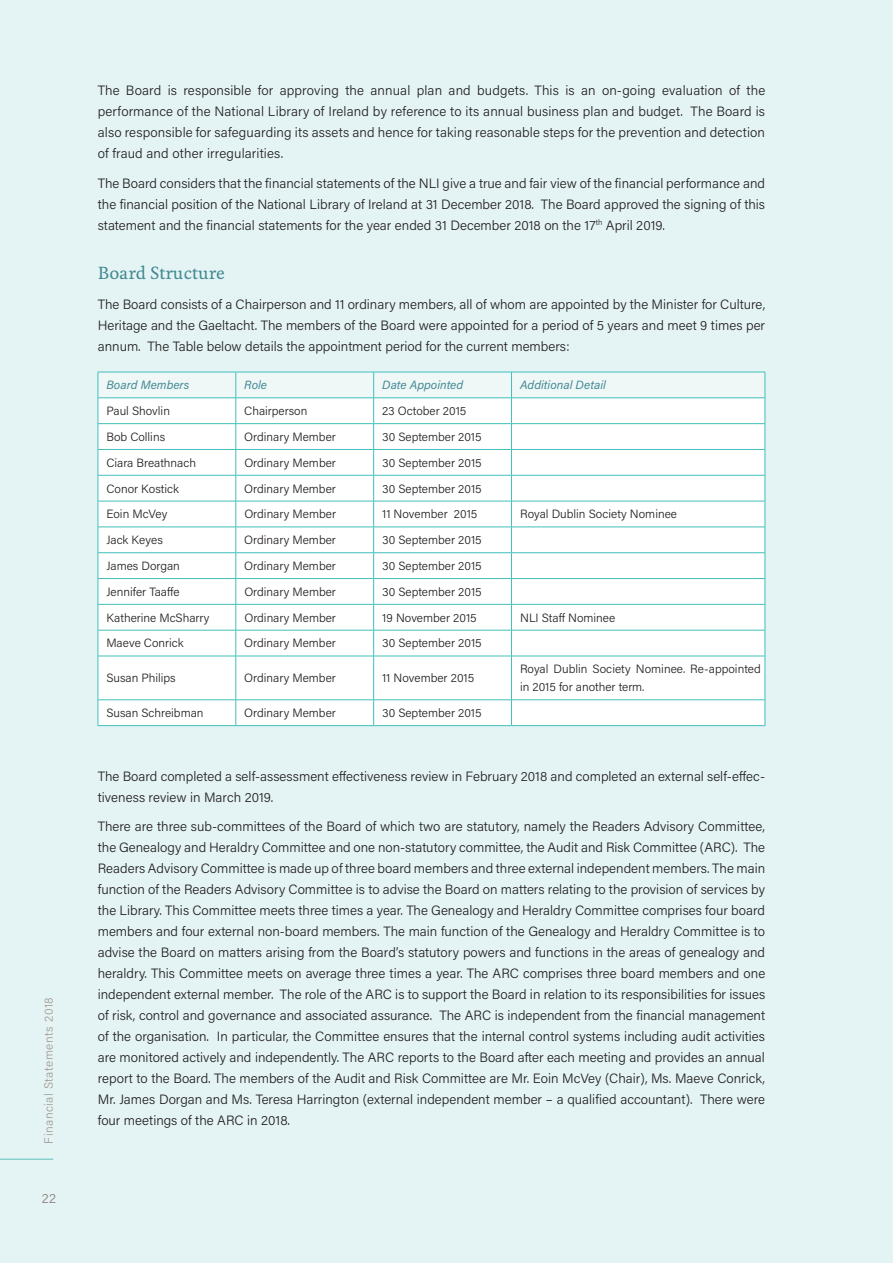
<style>
.page{position:relative;width:893px;height:1263px;background:#e4f4f4}
.page>*{position:absolute;margin:0;border:0;box-sizing:border-box;transform-origin:0 0}
.t1{font:500 16.5px "Feijoa";letter-spacing:.01em;color:#448993}
.t2{font:300 13.5px/21px "Acumin Pro";color:#231f20;text-align:justify}
.t3{font:300 13.5px "Acumin Pro";color:#877f7b}
.t4{font:300 12px/18px "Acumin Pro";color:#231f20}
.t5{font:italic 12px "Acumin Pro";color:#448993}
.t6{font:300 12px "Acumin Pro";letter-spacing:.04em;color:#a29992}
</style>
<div class="page">
<div style="left:99px;top:657px;width:666px;height:68px;background:#fff"></div>
<hr style="left:236px;top:656px;width:1px;height:44px;background:#41c0bb">
<hr style="left:373px;top:656px;width:1px;height:44px;background:#41c0bb">
<hr style="left:98px;top:700px;width:138px;height:1px;background:#41c0bb">
<hr style="left:511px;top:656px;width:254px;height:1px;background:#41c0bb">
<hr style="left:511px;top:656px;width:1px;height:44px;background:#41c0bb">
<hr style="left:236px;top:700px;width:138px;height:1px;background:#41c0bb">
<hr style="left:374px;top:700px;width:391px;height:1px;background:#41c0bb">
<svg style="left:511px;top:701px;width:1px;height:24px"></svg>
<hr style="left:511px;top:725px;width:254px;height:1px;background:#41c0bb">
<hr style="left:765px;top:656px;width:1px;height:44px;background:#41c0bb">
<svg style="left:765px;top:700px;width:1px;height:25px"></svg>
<svg style="left:236px;top:700px;width:1px;height:25px"></svg>
<svg style="left:373px;top:700px;width:1px;height:25px"></svg>
<hr style="left:98px;top:656px;width:1px;height:44px;background:#41c0bb">
<svg style="left:98px;top:700px;width:1px;height:25px"></svg>
<hr style="left:98px;top:725px;width:276px;height:1px;background:#41c0bb">
<hr style="left:374px;top:725px;width:137px;height:1px;background:#41c0bb">
<svg style="left:98px;top:372px;width:668px;height:284px;background:#f5fbfb"></svg>
<hr style="left:236px;top:372px;width:138px;height:1px;background:#41c0bb">
<hr style="left:374px;top:372px;width:391px;height:1px;background:#41c0bb">
<hr style="left:98px;top:656px;width:276px;height:1px;background:#41c0bb">
<hr style="left:374px;top:656px;width:137px;height:1px;background:#41c0bb">
<hr style="left:0;top:1159px;width:53px;height:1px;background:#85d0cc">
<p class="t6" style="left:43px;top:1144px;width:148px;rotate:-90deg">Financial Statements 2018</p>
<p class="t3" style="left:42px;top:1193px;width:16px">22</p>
<p class="t2" style="left:98px;top:81px;width:669px">The Board is responsible for approving the annual plan and budgets. This is an on-going evaluation of the performance of the National Library of Ireland by reference to its annual business plan and budget. The Board is also responsible for safeguarding its assets and hence for taking reasonable steps for the prevention and detection of fraud and other irregularities.</p>
<p class="t2" style="left:98px;top:173px;width:669px">The Board considers that the financial statements of the NLI give a true and fair view of the financial performance and the financial position of the National Library of Ireland at 31 December 2018. The Board approved the signing of this statement and the financial statements for the year ended 31 December 2018 on the 17<sup>th</sup> April 2019.</p>
<p class="t1" style="left:98px;top:265px;width:129px">Board Structure</p>
<p class="t2" style="left:98px;top:294px;width:669px">The Board consists of a Chairperson and 11 ordinary members, all of whom are appointed by the Minister for Culture, Heritage and the Gaeltacht. The members of the Board were appointed for a period of 5 years and meet 9 times per annum. The Table below details the appointment period for the current members:</p>
<p class="t5" style="left:106px;top:380px;width:84px">Board Members</p>
<p class="t5" style="left:244px;top:380px;width:24px">Role</p>
<p class="t5" style="left:382px;top:380px;width:83px">Date Appointed</p>
<p class="t5" style="left:520px;top:380px;width:87px">Additional Detail</p>
<p class="t4" style="left:106px;top:403px;width:65px">Paul Shovlin</p>
<p class="t4" style="left:244px;top:403px;width:65px">Chairperson</p>
<p class="t4" style="left:382px;top:403px;width:86px">23 October 2015</p>
<p class="t4" style="left:106px;top:428px;width:60px">Bob Collins</p>
<p class="t4" style="left:244px;top:428px;width:93px">Ordinary Member</p>
<p class="t4" style="left:382px;top:428px;width:101px">30 September 2015</p>
<p class="t4" style="left:106px;top:454px;width:91px">Ciara Breathnach</p>
<p class="t4" style="left:244px;top:454px;width:93px">Ordinary Member</p>
<p class="t4" style="left:382px;top:454px;width:101px">30 September 2015</p>
<p class="t4" style="left:106px;top:480px;width:74px">Conor Kostick</p>
<p class="t4" style="left:244px;top:480px;width:93px">Ordinary Member</p>
<p class="t4" style="left:382px;top:480px;width:101px">30 September 2015</p>
<p class="t4" style="left:106px;top:506px;width:62px">Eoin McVey</p>
<p class="t4" style="left:244px;top:506px;width:93px">Ordinary Member</p>
<p class="t4" style="left:382px;top:506px;width:97px">11 November 2015</p>
<p class="t4" style="left:520px;top:506px;width:158px">Royal Dublin Society Nominee</p>
<p class="t4" style="left:106px;top:532px;width:58px">Jack Keyes</p>
<p class="t4" style="left:244px;top:532px;width:93px">Ordinary Member</p>
<p class="t4" style="left:382px;top:532px;width:101px">30 September 2015</p>
<p class="t4" style="left:106px;top:557px;width:75px">James Dorgan</p>
<p class="t4" style="left:244px;top:557px;width:93px">Ordinary Member</p>
<p class="t4" style="left:382px;top:557px;width:101px">30 September 2015</p>
<p class="t4" style="left:106px;top:583px;width:75px">Jennifer Taaffe</p>
<p class="t4" style="left:244px;top:583px;width:93px">Ordinary Member</p>
<p class="t4" style="left:382px;top:583px;width:101px">30 September 2015</p>
<p class="t4" style="left:106px;top:609px;width:104px">Katherine McSharry</p>
<p class="t4" style="left:244px;top:609px;width:93px">Ordinary Member</p>
<p class="t4" style="left:382px;top:609px;width:96px">19 November 2015</p>
<p class="t4" style="left:520px;top:609px;width:97px">NLI Staff Nominee</p>
<p class="t4" style="left:106px;top:635px;width:79px">Maeve Conrick</p>
<p class="t4" style="left:244px;top:635px;width:93px">Ordinary Member</p>
<p class="t4" style="left:382px;top:635px;width:101px">30 September 2015</p>
<p class="t4" style="left:106px;top:670px;width:71px">Susan Philips</p>
<p class="t4" style="left:244px;top:670px;width:93px">Ordinary Member</p>
<p class="t4" style="left:382px;top:670px;width:94px">11 November 2015</p>
<p class="t4" style="left:520px;top:661px;width:242px">Royal Dublin Society Nominee. Re-appointed in 2015 for another term.</p>
<p class="t4" style="left:106px;top:704px;width:99px">Susan Schreibman</p>
<p class="t4" style="left:244px;top:704px;width:93px">Ordinary Member</p>
<p class="t4" style="left:382px;top:704px;width:101px">30 September 2015</p>
<p class="t2" style="left:98px;top:766px;width:669px">The Board completed a self-assessment effectiveness review in February 2018 and completed an external self-effec&shy;tiveness review in March 2019.</p>
<p class="t2" style="left:98px;top:816px;width:669px">There are three sub-committees of the Board of which two are statutory, namely the Readers Advisory Committee, the Genealogy and Heraldry Committee and one non-statutory committee, the Audit and Risk Committee (ARC). The Readers Advisory Committee is made up of three board members and three external independent members. The main function of the Readers Advisory Committee is to advise the Board on matters relating to the provision of services by the Library. This Committee meets three times a year. The Genealogy and Heraldry Committee comprises four board members and four external non-board members. The main function of the Genealogy and Heraldry Committee is to advise the Board on matters arising from the Board’s statutory powers and functions in the areas of genealogy and heraldry. This Committee meets on average three times a year. The ARC comprises three board members and one independent external member. The role of the ARC is to support the Board in relation to its responsibilities for issues of risk, control and governance and associated assurance. The ARC is independent from the financial management of the organisation. In particular, the Committee ensures that the internal control systems including audit activities are monitored actively and independently. The ARC reports to the Board after each meeting and provides an annual report to the Board. The members of the Audit and Risk Committee are Mr. Eoin McVey (Chair), Ms. Maeve Conrick, Mr. James Dorgan and Ms. Teresa Harrington (external independent member – a qualified accountant). There were four meetings of the ARC in 2018.</p>
</div>
